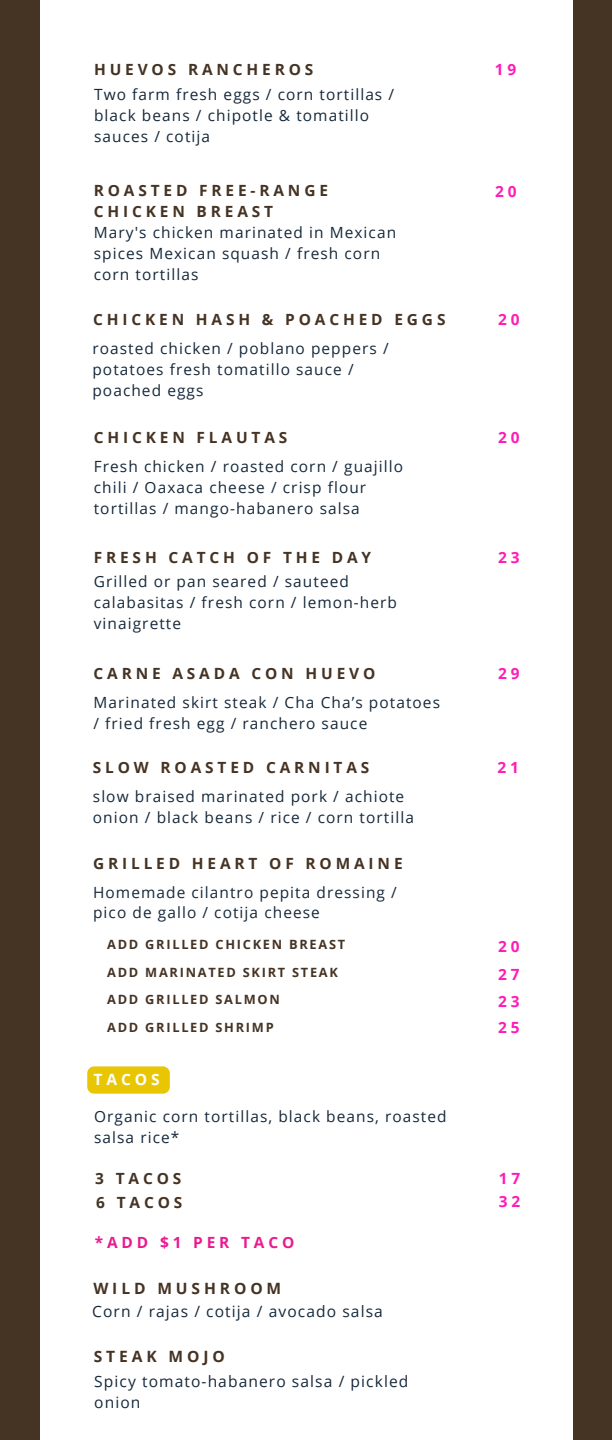
<style>
.page{position:relative;width:612px;height:1440px;background:#453324}
.page>*{position:absolute;margin:0;border:0;box-sizing:border-box;transform-origin:0 0}
.t1{font:15.6px/21px "Open Sans";letter-spacing:.07em;color:#15283a}
.t2{font:700 15.6px "Open Sans";letter-spacing:.25em;color:#453324}
.t3{font:700 15.6px "Open Sans";letter-spacing:.25em;color:#fff}
.t4{font:15.4px/20.8px "Open Sans";letter-spacing:.07em;color:#15283a}
.t5{font:700 15.4px/20.8px "Open Sans";letter-spacing:.25em;color:#453324}
.t6{font:700 15.4px/27.1px "Open Sans";color:#ff1bb8;text-align:justify}
.t7{font:700 15.4px "Open Sans";letter-spacing:.25em;color:#e91b8f}
.t8{font:700 12.8px/27.5px "Open Sans";letter-spacing:.135em;color:#453324}
</style>
<div class="page">
<div style="left:40px;top:0;width:532px;height:1440px;background:#fff"></div>
<div style="left:87px;top:1066px;width:83px;height:28px;background:#e8c604;border-radius:7px"></div>
<p class="t5" style="left:94px;top:59px;width:221px">HUEVOS RANCHEROS</p>
<p class="t4" style="left:94px;top:84px;width:302px">Two farm fresh eggs / corn tortillas / black beans / chipotle &amp; tomatillo sauces / cotija</p>
<p class="t5" style="left:94px;top:180px;width:236px">ROASTED FREE-RANGE<br>CHICKEN BREAST</p>
<p class="t4" style="left:94px;top:222px;width:304px">Mary's chicken marinated in Mexican spices Mexican squash / fresh corn corn tortillas</p>
<p class="t5" style="left:93px;top:309px;width:354px">CHICKEN HASH &amp; POACHED EGGS</p>
<p class="t4" style="left:92px;top:338px;width:298px">roasted chicken / poblano peppers / potatoes fresh tomatillo sauce / poached eggs</p>
<p class="t5" style="left:94px;top:427px;width:195px">CHICKEN FLAUTAS</p>
<p class="t4" style="left:94px;top:456px;width:311px">Fresh chicken / roasted corn / guajillo chili / Oaxaca cheese / crisp flour tortillas / mango-habanero salsa</p>
<p class="t5" style="left:94px;top:547px;width:279px">FRESH CATCH OF THE DAY</p>
<p class="t4" style="left:94px;top:571px;width:305px">Grilled or pan seared / sauteed calabasitas / fresh corn / lemon-herb vinaigrette</p>
<p class="t5" style="left:93px;top:663px;width:283px">CARNE ASADA CON HUEVO</p>
<p class="t4" style="left:93px;top:692px;width:348px">Marinated skirt steak / Cha Cha’s potatoes / fried fresh egg / ranchero sauce</p>
<p class="t5" style="left:93px;top:757px;width:278px">SLOW ROASTED CARNITAS</p>
<p class="t4" style="left:93px;top:786px;width:323px">slow braised marinated pork / achiote onion / black beans / rice / corn tortilla</p>
<p class="t5" style="left:93px;top:852px;width:311px">GRILLED HEART OF ROMAINE</p>
<p class="t4" style="left:93px;top:881px;width:305px">Homemade cilantro pepita dressing / pico de gallo / cotija cheese</p>
<p class="t8" style="left:107px;top:930px;width:240px">ADD GRILLED CHICKEN BREAST<br>ADD MARINATED SKIRT STEAK<br>ADD GRILLED SALMON</p>
<p class="t8" style="left:107px;top:1014px;width:168px">ADD GRILLED SHRIMP</p>
<p class="t3" style="left:93px;top:1069px;width:68px">TACOS</p>
<p class="t4" style="left:94px;top:1106px;width:354px">Organic corn tortillas, black beans, roasted salsa rice*</p>
<p class="t6" style="left:495px;top:55px;width:23px">1 9</p>
<p class="t6" style="left:495px;top:178px;width:23px">2 0</p>
<p class="t6" style="left:498px;top:306px;width:23px">2 0</p>
<p class="t6" style="left:498px;top:424px;width:23px">2 0</p>
<p class="t6" style="left:498px;top:543px;width:23px">2 3</p>
<p class="t6" style="left:498px;top:659px;width:23px">2 9</p>
<p class="t6" style="left:498px;top:754px;width:23px">2 1</p>
<p class="t6" style="left:498px;top:932px;width:23px">2 0<br>2 7<br>2 3<br>2 5</p>
<p class="t5" style="left:95px;top:1168px;width:88px">3 TACOS</p>
<p class="t6" style="left:499px;top:1164px;width:23px">1 7</p>
<p class="t5" style="left:96px;top:1191px;width:88px">6 TACOS</p>
<p class="t6" style="left:499px;top:1188px;width:23px">3 2</p>
<p class="t7" style="left:95px;top:1232px;width:201px">*ADD $1 PER TACO</p>
<p class="t2" style="left:93px;top:1277px;width:189px">WILD MUSHROOM</p>
<p class="t1" style="left:92px;top:1300px;width:292px">Corn / rajas / cotija / avocado salsa</p>
<p class="t2" style="left:94px;top:1346px;width:133px">STEAK MOJO</p>
<p class="t1" style="left:94px;top:1371px;width:316px">Spicy tomato-habanero salsa / pickled onion</p>
</div>
